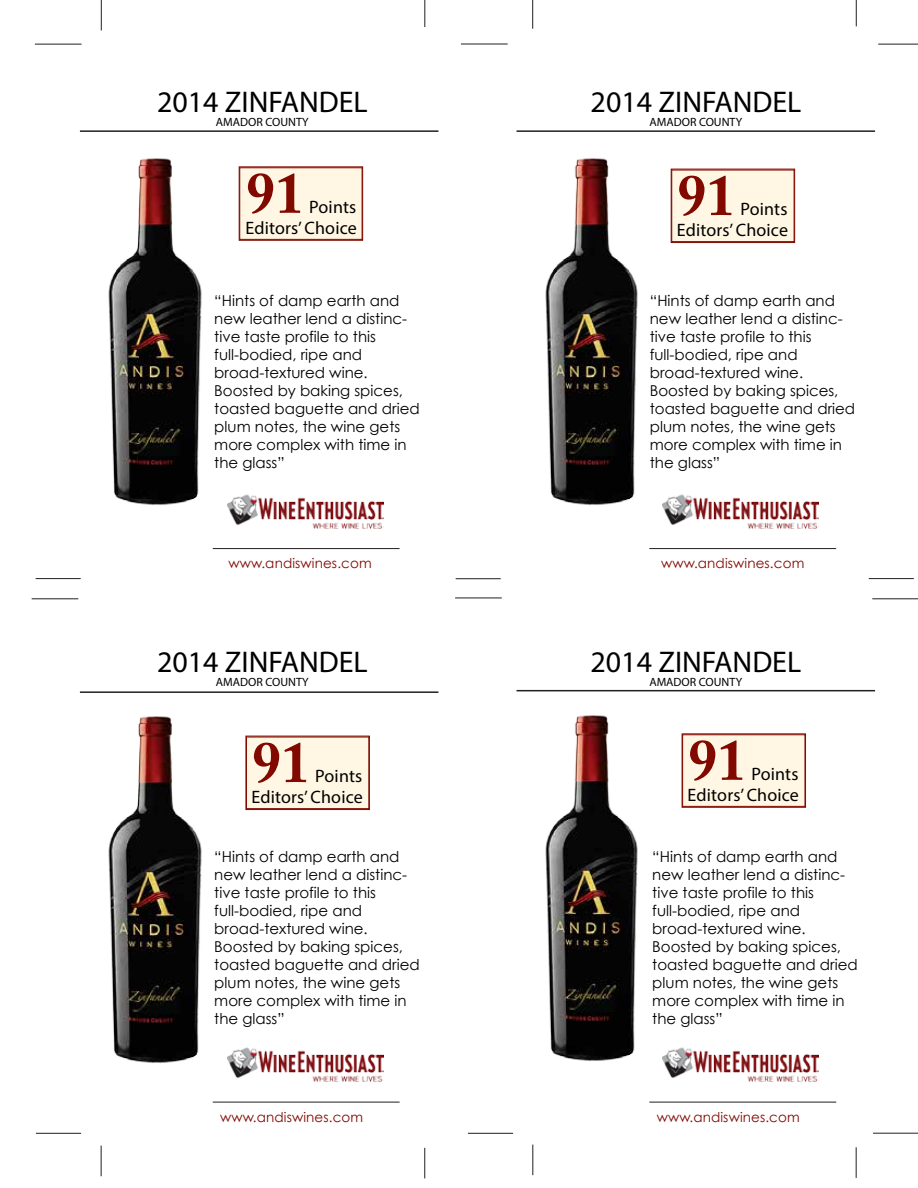
<style>
.page{position:relative;width:918px;height:1188px;background:#fff}
.page>*{position:absolute;margin:0;border:0;box-sizing:border-box;transform-origin:0 0}
.t1{font:700 57.6px "Adobe Caslon Pro";color:#810900}
.t2{font:30px "Myriad Pro";color:#000}
.t3{font:18px/21px "Myriad Pro";letter-spacing:.01em;color:#000;text-align:right}
.t4{font:15px/18px "Century Gothic";color:#000}
.t5{font:13.5px "Century Gothic";letter-spacing:.01em;color:#810900}
.t6{font:12px "Myriad Pro";color:#000}
</style>
<div class="page">
<hr style="left:461px;top:44px;width:47px;height:1px;background:#231f20">
<hr style="left:456px;top:578px;width:45px;height:1px;background:#231f20">
<svg style="left:532px;top:0;width:1px;height:29px"></svg>
<svg style="left:856px;top:0;width:1px;height:26px"></svg>
<hr style="left:35px;top:44px;width:47px;height:1px;background:#231f20">
<hr style="left:878px;top:44px;width:40px;height:1px;background:#231f20">
<hr style="left:36px;top:578px;width:45px;height:1px;background:#231f20">
<hr style="left:869px;top:578px;width:45px;height:1px;background:#231f20">
<hr style="left:101px;top:0;width:1px;height:30px;background:#231f20">
<svg style="left:424px;top:0;width:1px;height:27px"></svg>
<hr style="left:873px;top:1133px;width:45px;height:1px;background:#231f20">
<hr style="left:32px;top:598px;width:46px;height:1px;background:#231f20">
<hr style="left:36px;top:1133px;width:45px;height:1px;background:#231f20">
<hr style="left:101px;top:1146px;width:1px;height:30px;background:#231f20">
<hr style="left:424px;top:1148px;width:1px;height:30px;background:#231f20">
<hr style="left:455px;top:598px;width:47px;height:1px;background:#231f20">
<hr style="left:872px;top:598px;width:46px;height:1px;background:#231f20">
<hr style="left:468px;top:1133px;width:45px;height:1px;background:#231f20">
<hr style="left:532px;top:1145px;width:1px;height:30px;background:#231f20">
<hr style="left:856px;top:1147px;width:1px;height:31px;background:#231f20">
<hr style="left:80px;top:130px;width:358px;height:2px;background:#231f20">
<hr style="left:213px;top:548px;width:187px;height:1px;background:#231f20">
<hr style="left:517px;top:130px;width:358px;height:2px;background:#231f20">
<hr style="left:649px;top:548px;width:187px;height:1px;background:#231f20">
<hr style="left:517px;top:690px;width:358px;height:1px;background:#231f20">
<hr style="left:649px;top:1102px;width:187px;height:1px;background:#231f20">
<hr style="left:80px;top:691px;width:358px;height:2px;background:#231f20">
<hr style="left:213px;top:1102px;width:187px;height:1px;background:#231f20">
<img style="left:545px;top:158px;width:93px;height:347px">
<img style="left:108px;top:158px;width:94px;height:347px">
<img style="left:545px;top:715px;width:93px;height:346px">
<img style="left:108px;top:716px;width:94px;height:347px">
<svg style="left:239px;top:166px;width:124px;height:75px"></svg>
<img style="left:227px;top:494px;width:156px;height:35px">
<img style="left:662px;top:494px;width:156px;height:35px">
<img style="left:227px;top:1047px;width:156px;height:35px">
<img style="left:662px;top:1047px;width:156px;height:35px">
<div style="left:671px;top:168px;width:124px;height:75px;background:#fff7e3"></div>
<div style="left:672px;top:170px;width:122px;height:72px;border:1px solid #810900"></div>
<div style="left:245px;top:735px;width:125px;height:75px;background:#fff7e3"></div>
<div style="left:246px;top:737px;width:123px;height:72px;border:1px solid #810900"></div>
<svg style="left:681px;top:733px;width:125px;height:75px"></svg>
<h2 class="t2" style="left:157px;top:83px;width:212px">2014 ZINFANDEL</h2>
<p class="t6" style="left:216px;top:115px;width:94px">AMADOR COUNTY</p>
<h2 class="t2" style="left:591px;top:83px;width:212px">2014 ZINFANDEL</h2>
<p class="t6" style="left:650px;top:115px;width:94px">AMADOR COUNTY</p>
<h1 class="t1" style="left:246px;top:159px;width:59px">91</h1>
<p class="t3" style="left:246px;top:196px;width:113px">Points<br>Editors’ Choice</p>
<h1 class="t1" style="left:677px;top:161px;width:59px">91</h1>
<p class="t3" style="left:677px;top:198px;width:113px">Points<br>Editors’ Choice</p>
<p class="t4" style="left:214px;top:291px;width:207px">“Hints of damp earth and new leather lend a distinc&shy;tive taste profile to this full-bodied, ripe and broad-textured wine.<br>Boosted by baking spices, toasted baguette and dried plum notes, the wine gets more complex with time in the glass”</p>
<p class="t4" style="left:650px;top:291px;width:207px">“Hints of damp earth and new leather lend a distinc&shy;tive taste profile to this full-bodied, ripe and broad-textured wine.<br>Boosted by baking spices, toasted baguette and dried plum notes, the wine gets more complex with time in the glass”</p>
<p class="t5" style="left:229px;top:554px;width:145px">www.andiswines.com</p>
<p class="t5" style="left:661px;top:554px;width:145px">www.andiswines.com</p>
<h2 class="t2" style="left:157px;top:643px;width:212px">2014 ZINFANDEL</h2>
<p class="t6" style="left:216px;top:675px;width:94px">AMADOR COUNTY</p>
<h2 class="t2" style="left:591px;top:643px;width:212px">2014 ZINFANDEL</h2>
<p class="t6" style="left:649px;top:675px;width:94px">AMADOR COUNTY</p>
<h1 class="t1" style="left:252px;top:728px;width:59px">91</h1>
<p class="t3" style="left:252px;top:765px;width:113px">Points<br>Editors’ Choice</p>
<h1 class="t1" style="left:688px;top:726px;width:59px">91</h1>
<p class="t3" style="left:688px;top:763px;width:113px">Points<br>Editors’ Choice</p>
<p class="t4" style="left:214px;top:848px;width:207px">“Hints of damp earth and new leather lend a distinc&shy;tive taste profile to this full-bodied, ripe and broad-textured wine.<br>Boosted by baking spices, toasted baguette and dried plum notes, the wine gets more complex with time in the glass”</p>
<p class="t4" style="left:652px;top:848px;width:207px">“Hints of damp earth and new leather lend a distinc&shy;tive taste profile to this full-bodied, ripe and broad-textured wine.<br>Boosted by baking spices, toasted baguette and dried plum notes, the wine gets more complex with time in the glass”</p>
<p class="t5" style="left:220px;top:1108px;width:145px">www.andiswines.com</p>
<p class="t5" style="left:657px;top:1108px;width:145px">www.andiswines.com</p>
</div>
